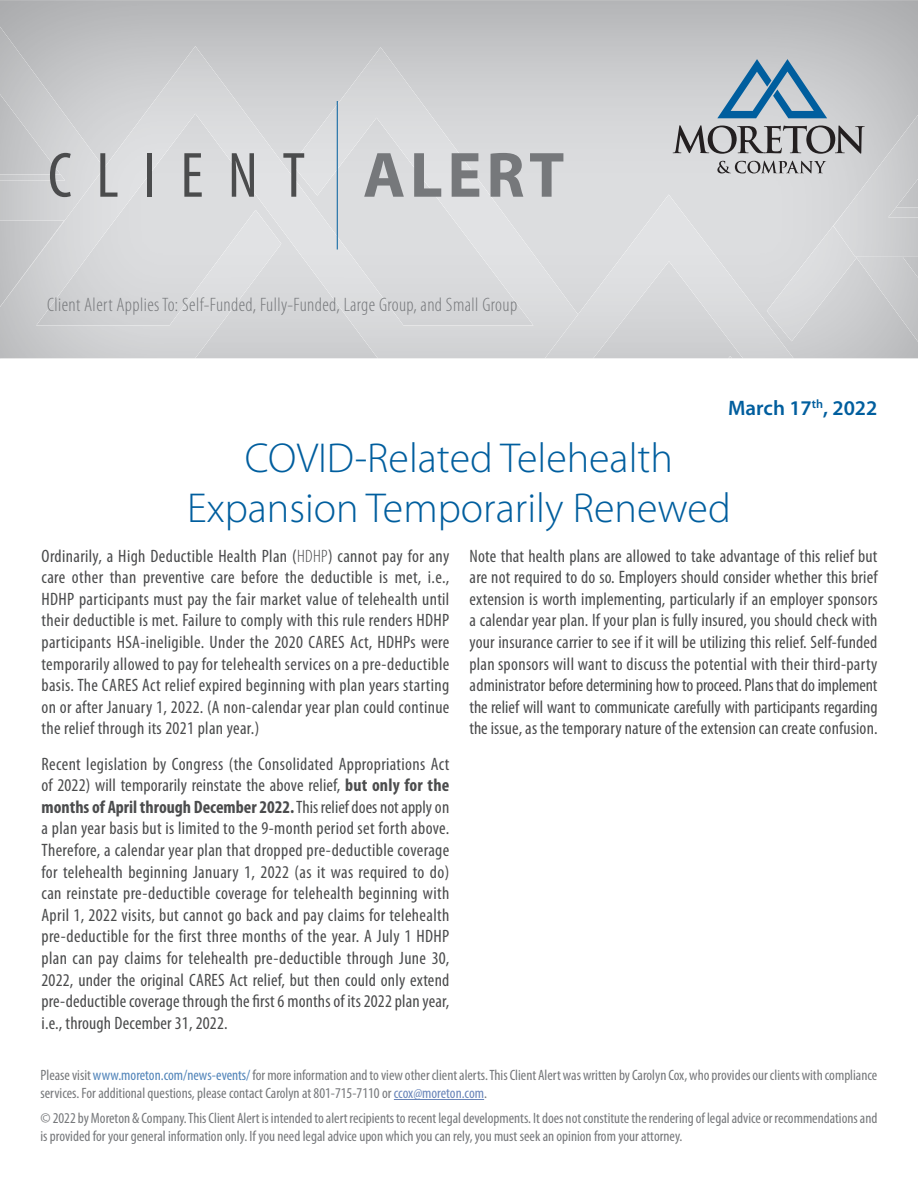
<style>
.page{position:relative;width:918px;height:1188px;background:#fff}
.page>*{position:absolute;margin:0;border:0;box-sizing:border-box;transform-origin:0 0}
.t1{font:condensed 64.5px "Myriad Pro";letter-spacing:.38em;color:#4b4c4d}
.t2{font:300 42px/50.4px "Myriad Pro";color:#005e9e;text-align:center}
.t3{font:600 21px "Myriad Pro";color:#005e9e}
.t4{font:300 condensed 19.5px "Myriad Pro";letter-spacing:.02em;color:#76787b}
.t5{font:condensed 18px/21.6px "Myriad Pro";letter-spacing:.01em;color:#4b4c4d;text-align:justify}
.t6{font:condensed 15px/18px "Myriad Pro";color:#76787b}
.s1{font-weight:700;font-stretch:normal;color:#76787b}
.s2{font-weight:300}
.s3{font-weight:700}
.s4{color:#5184b9}
.s5{color:#6985b9}
</style>
<div class="page">
<hr style="left:394px;top:1099px;width:90px;height:1px;background:#6985b9">
<div style="left:0;top:0;width:918px;height:361px;background:#4b4c4d;opacity:.38"></div>
<hr style="left:337px;top:101px;width:1px;height:149px;background:#005e9e">
<svg style="left:545px;top:59px;width:373px;height:299px;background:#cccfd2"></svg>
<h1 class="t1" style="left:48px;top:136px;width:518px">CLIENT <span class="s1">ALERT</span></h1>
<p class="t4" style="left:47px;top:293px;width:471px">Client Alert Applies To: Self-Funded, Fully-Funded, Large Group, and Small Group</p>
<p class="t3" style="left:728px;top:394px;width:151px">March 17<sup>th</sup>, 2022</p>
<h2 class="t2" style="left:187px;top:432px;width:545px">COVID-Related Telehealth<br>Expansion Temporarily Renewed</h2>
<p class="t5" style="left:42px;top:545px;width:409px">Ordinarily, a High Deductible Health Plan (<span class="s2">HDHP</span>) cannot pay for any care other than preventive care before the deductible is met, i.e., HDHP participants must pay the fair market value of telehealth until their deductible is met. Failure to comply with this rule renders HDHP participants HSA-ineligible. Under the 2020 CARES Act, HDHPs were temporarily allowed to pay for telehealth services on a pre-deductible basis. The CARES Act relief expired beginning with plan years starting on or after January 1, 2022. (A non-calendar year plan could continue the relief through its 2021 plan year.)</p>
<p class="t5" style="left:42px;top:753px;width:409px">Recent legislation by Congress (the Consolidated Appropriations Act of 2022) will temporarily reinstate the above relief, <span class="s3">but only for the months of April through December 2022.</span> This relief does not apply on a plan year basis but is limited to the 9-month period set forth above.<br>Therefore, a calendar year plan that dropped pre-deductible coverage for telehealth beginning January 1, 2022 (as it was required to do) can reinstate pre-deductible coverage for telehealth beginning with April 1, 2022 visits, but cannot go back and pay claims for telehealth pre-deductible for the first three months of the year. A July 1 HDHP plan can pay claims for telehealth pre-deductible through June 30, 2022, under the original CARES Act relief, but then could only extend pre-deductible coverage through the first 6 months of its 2022 plan year, i.e., through December 31, 2022.</p>
<p class="t5" style="left:470px;top:545px;width:409px">Note that health plans are allowed to take advantage of this relief but are not required to do so. Employers should consider whether this brief extension is worth implementing, particularly if an employer sponsors a calendar year plan. If your plan is fully insured, you should check with your insurance carrier to see if it will be utilizing this relief. Self-funded plan sponsors will want to discuss the potential with their third-party administrator before determining how to proceed. Plans that do implement the relief will want to communicate carefully with participants regarding the issue, as the temporary nature of the extension can create confusion.</p>
<p class="t6" style="left:40px;top:1066px;width:838px">Please visit<span class="s4">www.moreton.com/news-events/</span> for more information and to view other client alerts. This Client Alert was written by Carolyn Cox, who provides our clients with compliance services. For additional questions, please contact Carolyn at 801-715-7110 or <span class="s5">ccox@moreton.com</span>.</p>
<p class="t6" style="left:40px;top:1109px;width:838px">© 2022 by Moreton &amp; Company. This Client Alert is intended to alert recipients to recent legal developments. It does not constitute the rendering of legal advice or recommendations and is provided for your general information only. If you need legal advice upon which you can rely, you must seek an opinion from your attorney.</p>
</div>
